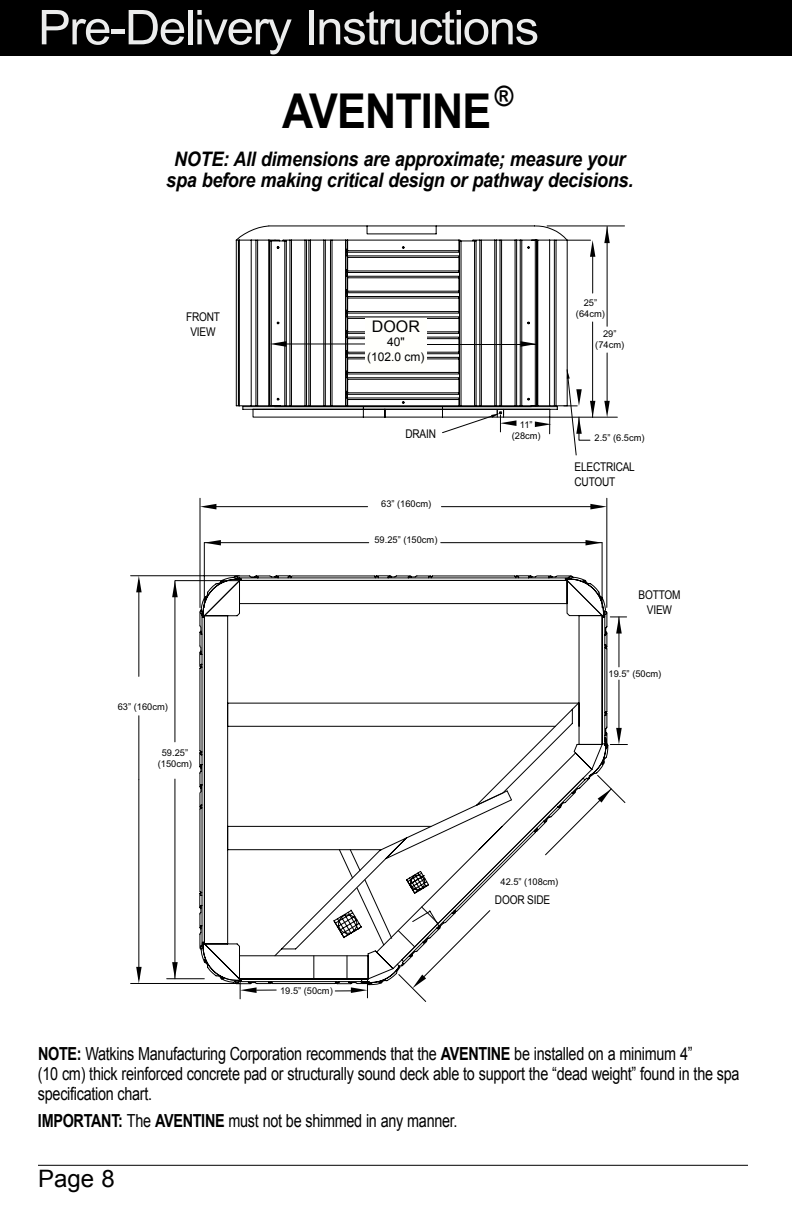
<style>
.page{position:relative;width:792px;height:1224px;background:#fff}
.page>*{position:absolute;margin:0;border:0;box-sizing:border-box;transform-origin:0 0}
.t1{font:48px "Arial Narrow";letter-spacing:-.025em;color:#eceded;scale:1.25 1}
.t2{font:700 48px "Arial";letter-spacing:-.02em;color:#000;scale:.9 1}
.t3{font:24px "Arial";color:#000}
.t4{font:italic 700 20px/21.2px "Arial";letter-spacing:-.015em;color:#000;text-align:center;scale:.9 1}
.t5{font:18px/20px "Arial";letter-spacing:-.02em;color:#000;scale:.8 1}
.t6{font:16px "Arial";color:#000}
.t7{font:12px/15.2px "Arial";letter-spacing:-.02em;color:#000;text-align:center;scale:.84 1}
.t8{font:12px/14.4px "Arial";letter-spacing:-.02em;color:#000;text-align:center}
.t9{font:9.4px/11.2px "Arial";color:#000;text-align:center}
.s1{font-weight:700}
</style>
<div class="page">
<svg style="left:270px;top:226px;width:352px;height:502px"></svg>
<hr style="left:592px;top:322px;width:1px;height:95px;background:#000">
<svg style="left:567px;top:240px;width:28px;height:17px"></svg>
<svg style="left:520px;top:341px;width:17px;height:3px"></svg>
<svg style="left:270px;top:341px;width:16px;height:3px"></svg>
<svg style="left:240px;top:984px;width:17px;height:15px"></svg>
<hr style="left:619px;top:617px;width:1px;height:50px;background:#000">
<svg style="left:613px;top:616px;width:14px;height:18px"></svg>
<hr style="left:619px;top:680px;width:1px;height:48px;background:#000">
<svg style="left:616px;top:728px;width:6px;height:16px"></svg>
<svg style="left:130px;top:226px;width:140px;height:758px"></svg>
<svg style="left:604px;top:227px;width:6px;height:16px"></svg>
<svg style="left:608px;top:401px;width:2px;height:16px"></svg>
<hr style="left:607px;top:226px;width:1px;height:100px;background:#000">
<hr style="left:550px;top:417px;width:67px;height:1px;background:#000">
<svg style="left:130px;top:344px;width:478px;height:636px"></svg>
<hr style="left:547px;top:226px;width:78px;height:1px;background:#000">
<svg style="left:535px;top:421px;width:16px;height:6px"></svg>
<svg style="left:441px;top:409px;width:75px;height:25px"></svg>
<svg style="left:334px;top:910px;width:107px;height:88px"></svg>
<hr style="left:592px;top:254px;width:1px;height:39px;background:#000">
<div style="left:575px;top:458px;width:97px;height:33px;background:#fff"></div>
<hr style="left:38px;top:1165px;width:710px;height:1px;background:#000">
<div style="left:0;top:0;width:792px;height:55px;background:#000"></div>
<div style="left:365px;top:318px;width:62px;height:52px;background:#fffffc"></div>
<h1 class="t1" style="left:38px;top:-8px;width:402px">Pre-Delivery Instructions</h1>
<h1 class="t2" style="left:282px;top:79px;width:259px">AVENTINE <sup>®</sup></h1>
<p class="t4" style="left:166px;top:149px;width:521px">NOTE: All dimensions are approximate; measure your spa before making critical design or pathway decisions.</p>
<p class="t7" style="left:186px;top:310px;width:42px">FRONT<br>VIEW</p>
<p class="t9" style="left:118px;top:701px;width:52px">63” (160cm)</p>
<p class="t9" style="left:158px;top:747px;width:36px">59.25” (150cm)</p>
<p class="t6" style="left:372px;top:316px;width:49px">DOOR</p>
<p class="t8" style="left:367px;top:335px;width:59px">40"<br>(102.0 cm)</p>
<p class="t7" style="left:405px;top:426px;width:38px">DRAIN</p>
<p class="t9" style="left:381px;top:499px;width:52px">63” (160cm)</p>
<p class="t9" style="left:374px;top:535px;width:64px">59.25” (150cm)</p>
<p class="t9" style="left:512px;top:419px;width:30px">11” (28cm)</p>
<p class="t9" style="left:576px;top:297px;width:30px">25” (64cm)</p>
<p class="t9" style="left:595px;top:328px;width:30px">29” (74cm)</p>
<p class="t9" style="left:595px;top:432px;width:52px">2.5” (6.5cm)</p>
<p class="t7" style="left:575px;top:459px;width:73px;text-align:left">ELECTRICAL<br>CUTOUT</p>
<p class="t7" style="left:639px;top:587px;width:51px">BOTTOM<br>VIEW</p>
<p class="t9" style="left:609px;top:668px;width:54px">19.5” (50cm)</p>
<p class="t9" style="left:280px;top:985px;width:54px">19.5” (50cm)</p>
<p class="t9" style="left:501px;top:876px;width:59px">42.5” (108cm)</p>
<p class="t7" style="left:495px;top:892px;width:67px">DOOR SIDE</p>
<p class="t5" style="left:38px;top:1044px;width:878px"><span class="s1">NOTE:</span> Watkins Manufacturing Corporation recommends that the <span class="s1">AVENTINE</span> be installed on a minimum 4”<br>(10 cm) thick reinforced concrete pad or structurally sound deck able to support the “dead weight” found in the spa specification chart.</p>
<p class="t5" style="left:38px;top:1111px;width:526px"><span class="s1">IMPORTANT:</span> The <span class="s1">AVENTINE</span> must not be shimmed in any manner.</p>
<h2 class="t3" style="left:38px;top:1163px;width:78px">Page 8</h2>
</div>
